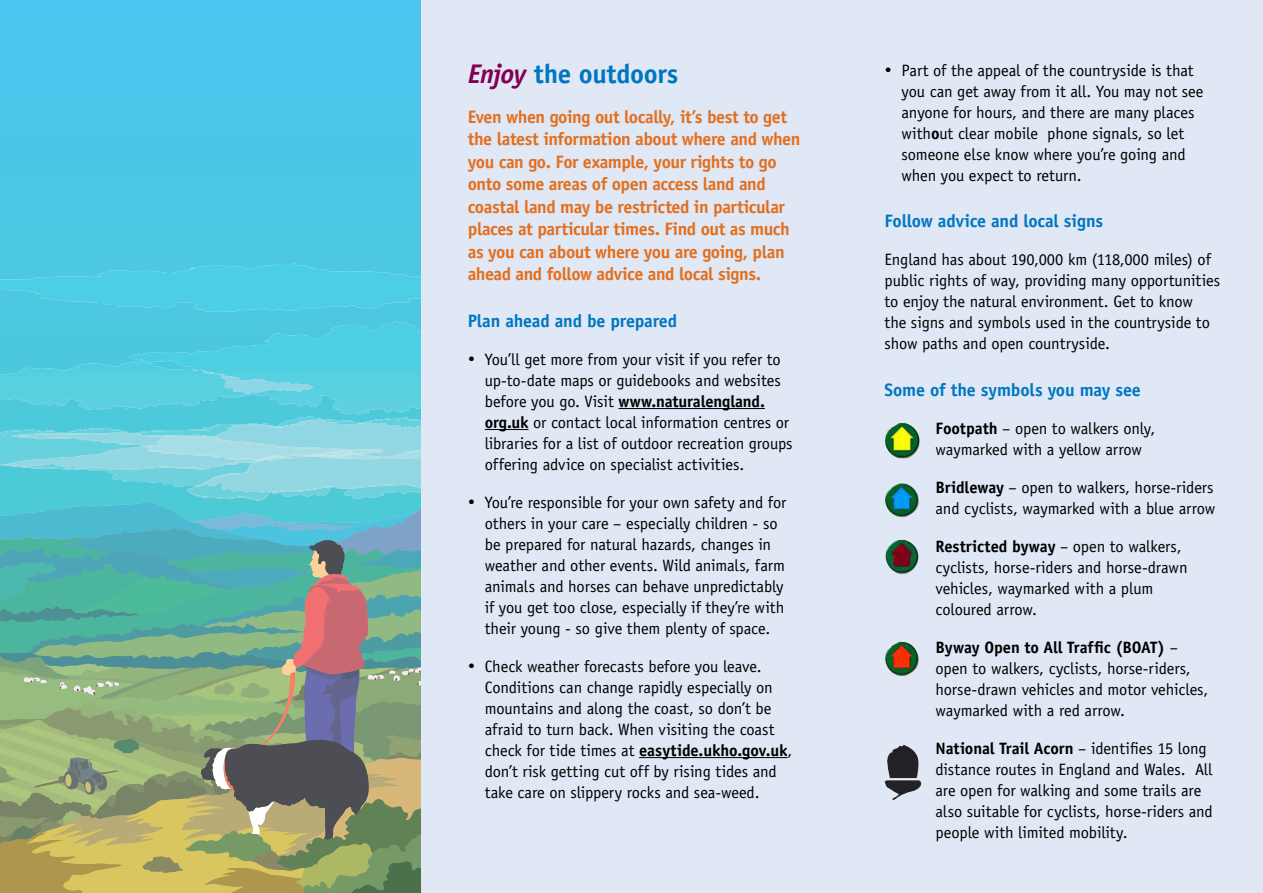
<style>
.page{position:relative;width:1263px;height:893px;background:#e0e8f6}
.page>*{position:absolute;margin:0;border:0;box-sizing:border-box;transform-origin:0 0}
.t1{font:700 27px "Officina Sans Std";letter-spacing:-.01em;color:#0076c0}
.t2{font:700 18px/22.5px "Officina Sans Std";letter-spacing:-.025em;color:#e36f1e}
._1_Line_Header_2_in{font:700 18px "Officina Sans Std";letter-spacing:-.01em;color:#0076c0}
.Normal__Web{font:16.5px/21px "Officina Sans Std";letter-spacing:-.01em;color:#000}
.s1{font-style:italic;color:#820053}
.s2{font-weight:700}
</style>
<div class="page">
<img style="left:885px;top:423px;width:35px;height:35px">
<img style="left:885px;top:483px;width:34px;height:34px">
<img style="left:885px;top:540px;width:34px;height:34px">
<img style="left:885px;top:642px;width:34px;height:34px">
<img style="left:884px;top:744px;width:38px;height:56px">
<hr style="left:618px;top:408px;width:147px;height:1px;background:#000">
<hr style="left:485px;top:429px;width:43px;height:1px;background:#000">
<hr style="left:639px;top:757px;width:148px;height:1px;background:#000">
<svg style="left:0;top:0;width:421px;height:893px;background:#67b9bb"></svg>
<p class="t1" style="left:468px;top:57px;width:212px"><span class="s1">Enjoy</span> the outdoors</p>
<p class="t2" style="left:468px;top:105px;width:334px">Even when going out locally, it’s best to get the latest information about where and when you can go. For example, your rights to go onto some areas of open access land and coastal land may be restricted in particular places at particular times. Find out as much as you can about where you are going, plan ahead and follow advice and local signs.</p>
<p class="_1_Line_Header_2_in" style="left:468px;top:309px;width:211px">Plan ahead and be prepared</p>
<p class="Normal__Web" style="left:485px;top:349px;width:309px;text-indent:-17px">• You’ll get more from your visit if you refer to up-to-date maps or guidebooks and websites before you go. Visit <span class="s2">www.naturalengland. org.uk</span> or contact local information centres or libraries for a list of outdoor recreation groups offering advice on specialist activities.</p>
<p class="Normal__Web" style="left:485px;top:492px;width:303px;text-indent:-17px">• You’re responsible for your own safety and for others in your care – especially children - so be prepared for natural hazards, changes in weather and other events. Wild animals, farm animals and horses can behave unpredictably if you get too close, especially if they’re with their young - so give them plenty of space.</p>
<p class="Normal__Web" style="left:485px;top:656px;width:309px;text-indent:-17px">• Check weather forecasts before you leave.<br>Conditions can change rapidly especially on mountains and along the coast, so don’t be afraid to turn back. When visiting the coast check for tide times at <span class="s2">easytide.ukho.gov.uk</span>, don’t risk getting cut off by rising tides and take care on slippery rocks and sea-weed.</p>
<p class="Normal__Web" style="left:901px;top:60px;width:303px;text-indent:-17px">• Part of the appeal of the countryside is that you can get away from it all. You may not see anyone for hours, and there are many places with<span class="s2">o</span>ut clear mobile phone signals, so let someone else know where you’re going and when you expect to return.</p>
<p class="_1_Line_Header_2_in" style="left:884px;top:210px;width:220px">Follow advice and local signs</p>
<p class="Normal__Web" style="left:884px;top:249px;width:337px">England has about 190,000 km (118,000 miles) of public rights of way, providing many opportunities to enjoy the natural environment. Get to know<br>the signs and symbols used in the countryside to show paths and open countryside.</p>
<p class="_1_Line_Header_2_in" style="left:884px;top:378px;width:258px">Some of the symbols you may see</p>
<p class="Normal__Web" style="left:935px;top:418px;width:221px"><span class="s2">Footpath</span> – open to walkers only, waymarked with a yellow arrow</p>
<p class="Normal__Web" style="left:935px;top:477px;width:281px"><span class="s2">Bridleway</span> – open to walkers, horse-riders and cyclists, waymarked with a blue arrow</p>
<p class="Normal__Web" style="left:935px;top:536px;width:254px"><span class="s2">Restricted byway</span> – open to walkers, cyclists, horse-riders and horse-drawn vehicles, waymarked with a plum coloured arrow.</p>
<p class="Normal__Web" style="left:935px;top:637px;width:274px"><span class="s2">Byway Open to All Traffic (BOAT)</span> – open to walkers, cyclists, horse-riders, horse-drawn vehicles and motor vehicles, waymarked with a red arrow.</p>
<p class="Normal__Web" style="left:935px;top:738px;width:279px"><span class="s2">National Trail Acorn</span> – identifies 15 long distance routes in England and Wales. All are open for walking and some trails are also suitable for cyclists, horse-riders and people with limited mobility.</p>
</div>
